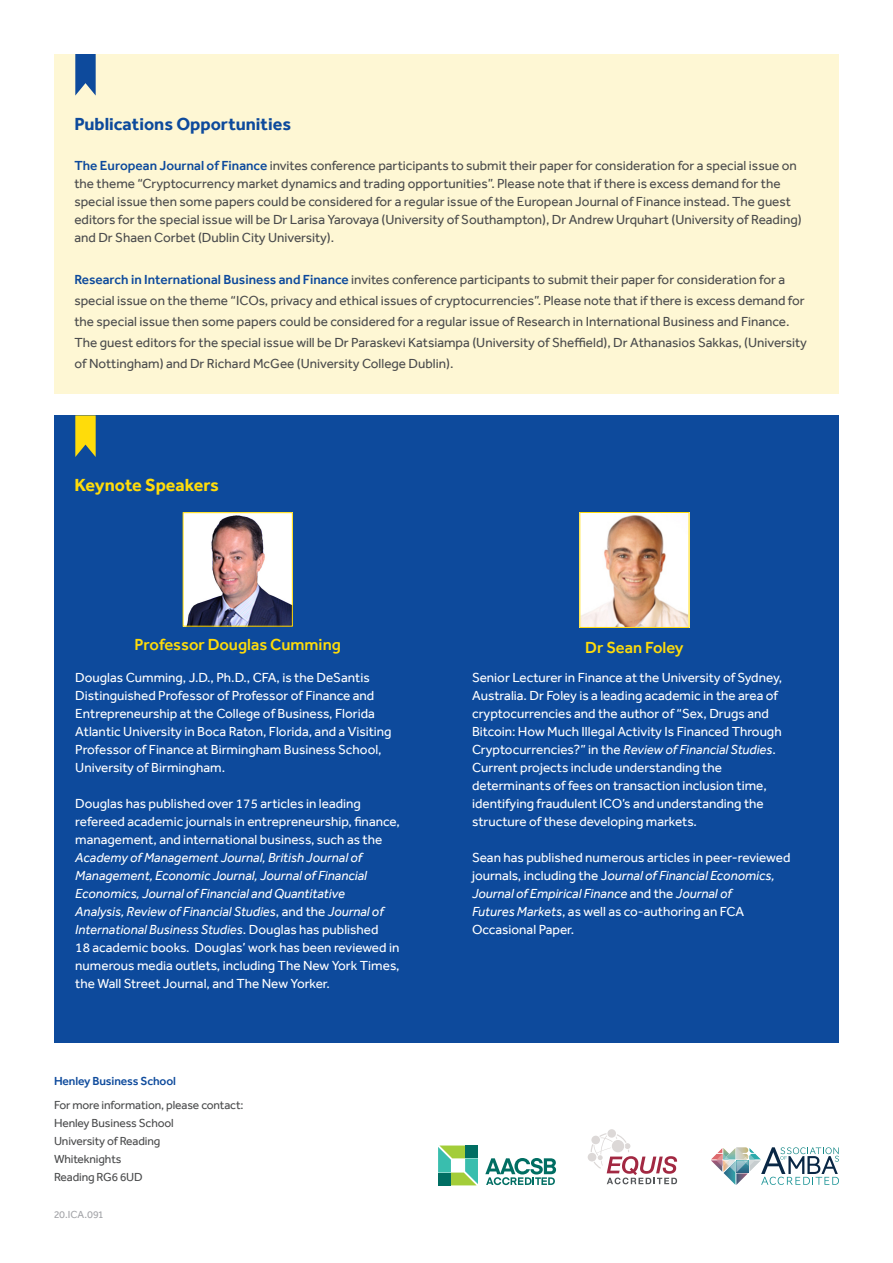
<style>
.page{position:relative;width:893px;height:1263px;background:#fff}
.page>*{position:absolute;margin:0;border:0;box-sizing:border-box;transform-origin:0 0}
.t1{font:700 18px "Effra";color:#0d4a9c}
.t2{font:700 18px "Effra";color:#ffdc0a}
.t3{font:500 16.5px "Effra";color:#ffdc0a}
.t4{font:13.5px/18px "Effra";color:#fff}
.t5{font:13.5px/18px "Effra";color:#4b4c4d}
.body_copy{font:12px/18px "Effra";letter-spacing:-.01em;color:#4b4c4d}
.body_copy-2{font:500 12px "Effra";letter-spacing:-.01em;color:#0d4a9c}
.t6{font:10.5px "Effra";color:#a3a4a8}
.s1{font-weight:500;color:#0d4a9c}
.s2{font-style:italic}
</style>
<div class="page">
<div style="left:54px;top:54px;width:785px;height:339px;background:#fef7d4"></div>
<svg style="left:75px;top:54px;width:21px;height:42px"></svg>
<div style="left:54px;top:415px;width:785px;height:628px;background:#0d4a9c"></div>
<svg style="left:75px;top:415px;width:21px;height:42px"></svg>
<img style="left:185px;top:514px;width:106px;height:110px">
<div style="left:183px;top:512px;width:110px;height:114px;border:1px solid #ffdc0a"></div>
<img style="left:582px;top:514px;width:105px;height:112px">
<div style="left:580px;top:512px;width:109px;height:116px;border:1px solid #ffdc0a"></div>
<svg style="left:711px;top:1147px;width:128px;height:38px"></svg>
<svg style="left:438px;top:1145px;width:40px;height:40px"></svg>
<div style="left:438px;top:1172px;width:13px;height:13px;background:#006e63"></div>
<svg style="left:485px;top:1158px;width:71px;height:27px"></svg>
<div style="left:588px;top:1153px;width:8px;height:8px;background:#dcd8d7;border-radius:50%"></div>
<div style="left:607px;top:1129px;width:9px;height:9px;background:#dcd8d7;border-radius:50%"></div>
<svg style="left:591px;top:1133px;width:86px;height:51px"></svg>
<p class="t1" style="left:74px;top:113px;width:218px">Publications Opportunities</p>
<p class="t5" style="left:74px;top:156px;width:729px"><span class="s1">The European Journal of Finance</span> invites conference participants to submit their paper for consideration for a special issue on the theme “Cryptocurrency market dynamics and trading opportunities”. Please note that if there is excess demand for the special issue then some papers could be considered for a regular issue of the European Journal of Finance instead. The guest editors for the special issue will be Dr Larisa Yarovaya (University of Southampton), Dr Andrew Urquhart (University of Reading) and Dr Shaen Corbet (Dublin City University).</p>
<p class="t5" style="left:74px;top:268px;width:734px;line-height:21px"><span class="s1">Research in International Business and Finance</span> invites conference participants to submit their paper for consideration for a special issue on the theme “ICOs, privacy and ethical issues of cryptocurrencies”. Please note that if there is excess demand for the special issue then some papers could be considered for a regular issue of Research in International Business and Finance.<br>The guest editors for the special issue will be Dr Paraskevi Katsiampa (University of Sheffield), Dr Athanasios Sakkas, (University of Nottingham) and Dr Richard McGee (University College Dublin).</p>
<p class="t2" style="left:74px;top:475px;width:146px">Keynote Speakers</p>
<p class="t3" style="left:135px;top:635px;width:208px">Professor Douglas Cumming</p>
<p class="t3" style="left:585px;top:637px;width:100px">Dr Sean Foley</p>
<p class="t4" style="left:472px;top:668px;width:312px">Senior Lecturer in Finance at the University of Sydney, Australia. Dr Foley is a leading academic in the area of cryptocurrencies and the author of “Sex, Drugs and Bitcoin: How Much Illegal Activity Is Financed Through Cryptocurrencies?” in the <span class="s2">Review of Financial Studies</span>.<br>Current projects include understanding the determinants of fees on transaction inclusion time, identifying fraudulent ICO’s and understanding the structure of these developing markets.</p>
<p class="t4" style="left:472px;top:848px;width:320px">Sean has published numerous articles in peer-reviewed journals, including the J<span class="s2">ournal of Financial Economics, Journal of Empirical Finance</span> and the <span class="s2">Journal of<br>Futures Markets</span>, as well as co-authoring an FCA Occasional Paper.</p>
<p class="t4" style="left:75px;top:668px;width:318px">Douglas Cumming, J.D., Ph.D., CFA, is the DeSantis Distinguished Professor of Professor of Finance and Entrepreneurship at the College of Business, Florida Atlantic University in Boca Raton, Florida, and a Visiting Professor of Finance at Birmingham Business School, University of Birmingham.</p>
<p class="t4" style="left:75px;top:794px;width:326px">Douglas has published over 175 articles in leading refereed academic journals in entrepreneurship, finance, management, and international business, such as the <span class="s2">Academy of Management Journal, British Journal of Management, Economic Journal, Journal of Financial Economics, Journal of Financial and Quantitative<br>Analysis, Review of Financial Studies</span>, and the <span class="s2">Journal of International Business Studies</span>. Douglas has published<br>18 academic books. Douglas’ work has been reviewed in numerous media outlets, including The New York Times, the Wall Street Journal, and The New Yorker.</p>
<p class="body_copy-2" style="left:54px;top:1073px;width:124px">Henley Business School</p>
<p class="body_copy" style="left:54px;top:1096px;width:191px">For more information, please contact:<br>Henley Business School<br>University of Reading<br>Whiteknights<br>Reading RG6 6UD</p>
<p class="t6" style="left:54px;top:1208px;width:51px">20.ICA.091</p>
</div>
